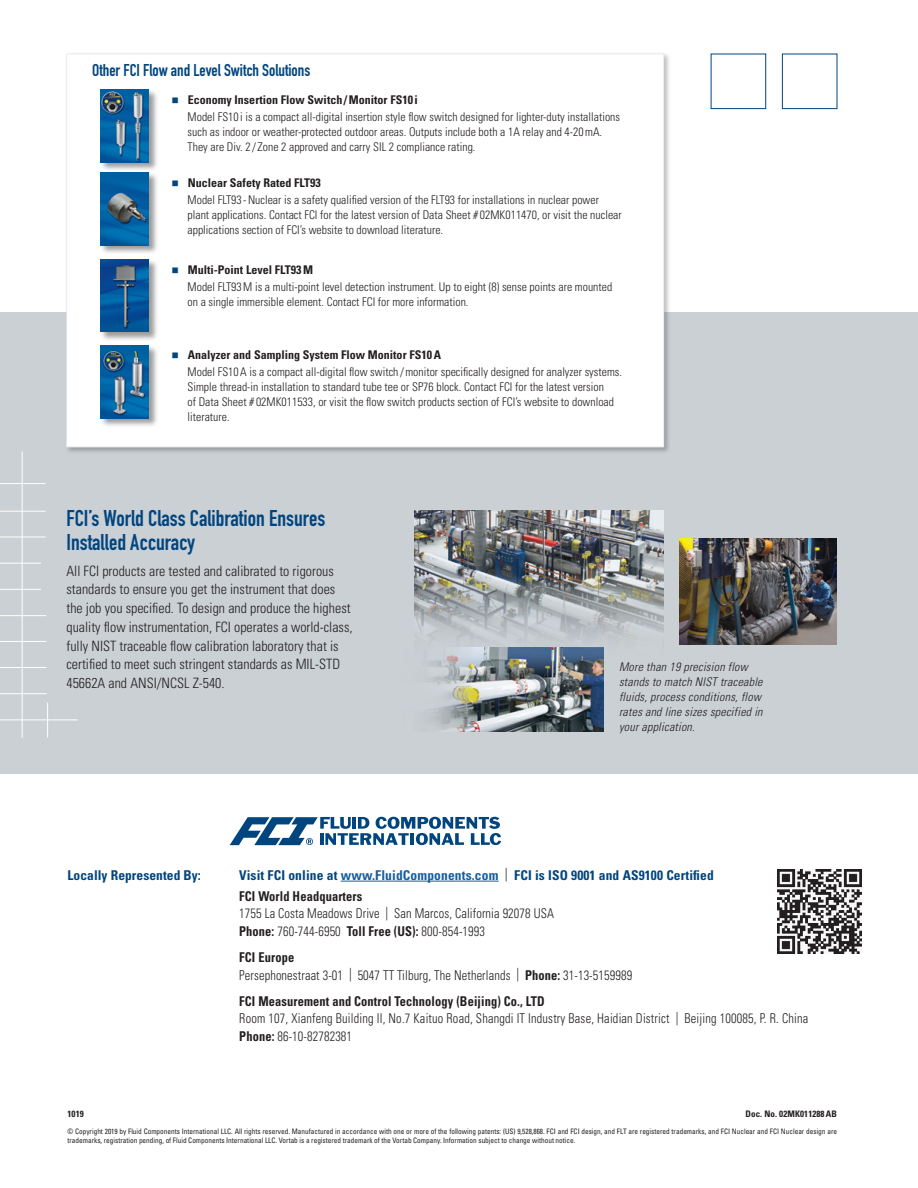
<style>
.page{position:relative;width:918px;height:1188px;background:#fff}
.page>*{position:absolute;margin:0;border:0;box-sizing:border-box;transform-origin:0 0}
.Subhead{font:22.5px/24px "DIN Engschrift Std";color:#01457f}
.t1{font:16.8px "DIN Engschrift Std";color:#01457f}
.Text_first_paragraph{font:300 condensed 14.25px/18.8px "Univers LT Std";color:#231f20}
.t2{font:300 condensed 13.5px/17.2px "Univers LT Std";letter-spacing:.01em;color:#231f20;scale:.92 1}
.t3{font:700 condensed 13.5px "Univers LT Std";letter-spacing:.01em;color:#01457f}
.t4{font:700 condensed 13.5px "Univers LT Std";letter-spacing:.01em;color:#231f20;scale:.92 1}
.t5{font:300 condensed 12px/15px "Univers LT Std";color:#231f20}
.t6{font:700 condensed 12px "Univers LT Std";color:#231f20}
.t7{font:italic 300 condensed 12px/15px "Univers LT Std";letter-spacing:.02em;color:#231f20}
.t8{font:700 condensed 9px "Univers LT Std";letter-spacing:.01em;color:#231f20}
.t9{font:condensed 7.5px/9px "Univers LT Std";color:#231f20}
.s1{color:#175d9e}
.s2{font-weight:300;color:#231f20}
.s3{font-weight:700}
</style>
<div class="page">
<div style="left:0;top:312px;width:918px;height:462px;background:#cad0d4"></div>
<div style="left:711px;top:54px;width:55px;height:55px;border:1px solid #01457f"></div>
<div style="left:782px;top:54px;width:55px;height:55px;border:1px solid #01457f"></div>
<hr style="left:0;top:537px;width:46px;height:1px;background:#fff">
<hr style="left:0;top:511px;width:46px;height:1px;background:#fff">
<hr style="left:0;top:483px;width:46px;height:1px;background:#fff">
<hr style="left:22px;top:451px;width:1px;height:287px;background:#fff">
<hr style="left:47px;top:703px;width:1px;height:35px;background:#fff">
<hr style="left:0;top:720px;width:78px;height:1px;background:#fff">
<hr style="left:0;top:589px;width:41px;height:1px;background:#fff">
<hr style="left:0;top:563px;width:41px;height:1px;background:#fff">
<hr style="left:0;top:693px;width:46px;height:1px;background:#fff">
<hr style="left:0;top:667px;width:46px;height:1px;background:#fff">
<hr style="left:0;top:641px;width:46px;height:1px;background:#fff">
<hr style="left:0;top:615px;width:46px;height:1px;background:#fff">
<img style="left:430px;top:658px;width:173px;height:73px">
<img style="left:415px;top:510px;width:249px;height:148px">
<img style="left:679px;top:539px;width:158px;height:106px">
<img style="left:778px;top:870px;width:84px;height:84px">
<div style="left:65px;top:52px;width:606px;height:402px;background:#231f20;opacity:.3"></div>
<div style="left:67px;top:54px;width:597px;height:393px;background:#fff"></div>
<div style="left:100px;top:172px;width:59px;height:83px;background:#231f20;opacity:.45"></div>
<img style="left:101px;top:172px;width:48px;height:73px">
<div style="left:100px;top:259px;width:59px;height:82px;background:#231f20;opacity:.45"></div>
<img style="left:101px;top:259px;width:48px;height:73px">
<div style="left:100px;top:89px;width:59px;height:83px;background:#231f20;opacity:.45"></div>
<img style="left:101px;top:90px;width:48px;height:72px">
<div style="left:100px;top:345px;width:59px;height:83px;background:#231f20;opacity:.45"></div>
<img style="left:101px;top:346px;width:48px;height:72px">
<svg style="left:230px;top:817px;width:271px;height:28px"></svg>
<hr style="left:341px;top:881px;width:158px;height:1px;background:#175d9e">
<h2 class="t1" style="left:92px;top:61px;width:220px">Other FCI Flow and Level Switch Solutions</h2>
<p class="t6" style="left:188px;top:93px;width:232px">Economy Insertion Flow Switch /Monitor FS10 i</p>
<p class="t5" style="left:188px;top:110px;width:434px">Model FS10 i is a compact all-digital insertion style flow switch designed for lighter-duty installations such as indoor or weather-protected outdoor areas. Outputs include both a 1A relay and 4-20mA.<br>They are Div. 2 / Zone 2 approved and carry SIL 2 compliance rating.</p>
<p class="t6" style="left:188px;top:176px;width:135px">Nuclear Safety Rated FLT93</p>
<p class="t5" style="left:188px;top:192px;width:436px">Model FLT93 -Nuclear is a safety qualified version of the FLT93 for installations in nuclear power plant applications. Contact FCI for the latest version of Data Sheet # 02MK011470, or visit the nuclear applications section of FCI’s website to download literature.</p>
<p class="t6" style="left:188px;top:262px;width:127px">Multi-Point Level FLT93M</p>
<p class="t5" style="left:188px;top:279px;width:426px">Model FLT93M is a multi-point level detection instrument. Up to eight (8) sense points are mounted on a single immersible element. Contact FCI for more information.</p>
<p class="t6" style="left:188px;top:348px;width:255px">Analyzer and Sampling System Flow Monitor FS10A</p>
<p class="t5" style="left:188px;top:364px;width:436px">Model FS10A is a compact all-digital flow switch /monitor specifically designed for analyzer systems.<br>Simple thread-in installation to standard tube tee or SP76 block. Contact FCI for the latest version<br>of Data Sheet # 02MK011533, or visit the flow switch products section of FCI’s website to download literature.</p>
<p class="Subhead" style="left:66px;top:506px;width:260px">FCI’s World Class Calibration Ensures<br>Installed Accuracy</p>
<p class="Text_first_paragraph" style="left:66px;top:561px;width:288px">All FCI products are tested and calibrated to rigorous standards to ensure you get the instrument that does the job you specified. To design and produce the highest quality flow instrumentation, FCI operates a world-class, fully NIST traceable flow calibration laboratory that is certified to meet such stringent standards as MIL-STD 45662A and ANSI/NCSL Z-540.</p>
<p class="t7" style="left:619px;top:660px;width:145px">More than 19 precision flow stands to match NIST traceable fluids, process conditions, flow rates and line sizes specified in your application.</p>
<p class="t3" style="left:68px;top:867px;width:135px">Locally Represented By:</p>
<p class="t3" style="left:239px;top:867px;width:476px">Visit FCI online at <span class="s1">www.FluidComponents.com</span> <span class="s2">|</span> FCI is ISO 9001 and AS9100 Certified</p>
<p class="t4" style="left:239px;top:888px;width:135px">FCI World Headquarters</p>
<p class="t2" style="left:239px;top:905px;width:344px">1755 La Costa Meadows Drive | San Marcos, California 92078 USA<br><span class="s3">Phone:</span> 760-744-6950 <span class="s3">Toll Free (US):</span> 800-854-1993</p>
<p class="t4" style="left:239px;top:949px;width:61px">FCI Europe</p>
<p class="t2" style="left:239px;top:966px;width:429px">Persephonestraat 3-01 | 5047 TT Tilburg, The Netherlands | <span class="s3">Phone:</span> 31-13-5159989</p>
<p class="t4" style="left:239px;top:993px;width:334px">FCI Measurement and Control Technology (Beijing) Co., LTD</p>
<p class="t2" style="left:239px;top:1010px;width:620px">Room 107, Xianfeng Building II, No.7 Kaituo Road, Shangdi IT Industry Base, Haidian District | Beijing 100085, P. R. China</p>
<p class="t2" style="left:239px;top:1027px;width:124px"><span class="s3">Phone:</span> 86-10-82782381</p>
<p class="t8" style="left:68px;top:1108px;width:18px">1019</p>
<p class="t8" style="left:746px;top:1108px;width:93px">Doc. No. 02MK011288AB</p>
<p class="t9" style="left:68px;top:1127px;width:771px">© Copyright 2019 by Fluid Components International LLC. All rights reserved. Manufactured in accordance with one or more of the following patents: (US) 9,528,868. FCI and FCI design, and FLT are registered trademarks, and FCI Nuclear and FCI Nuclear design are trademarks, registration pending, of Fluid Components International LLC. Vortab is a registered trademark of the Vortab Company. Information subject to change without notice.</p>
</div>
